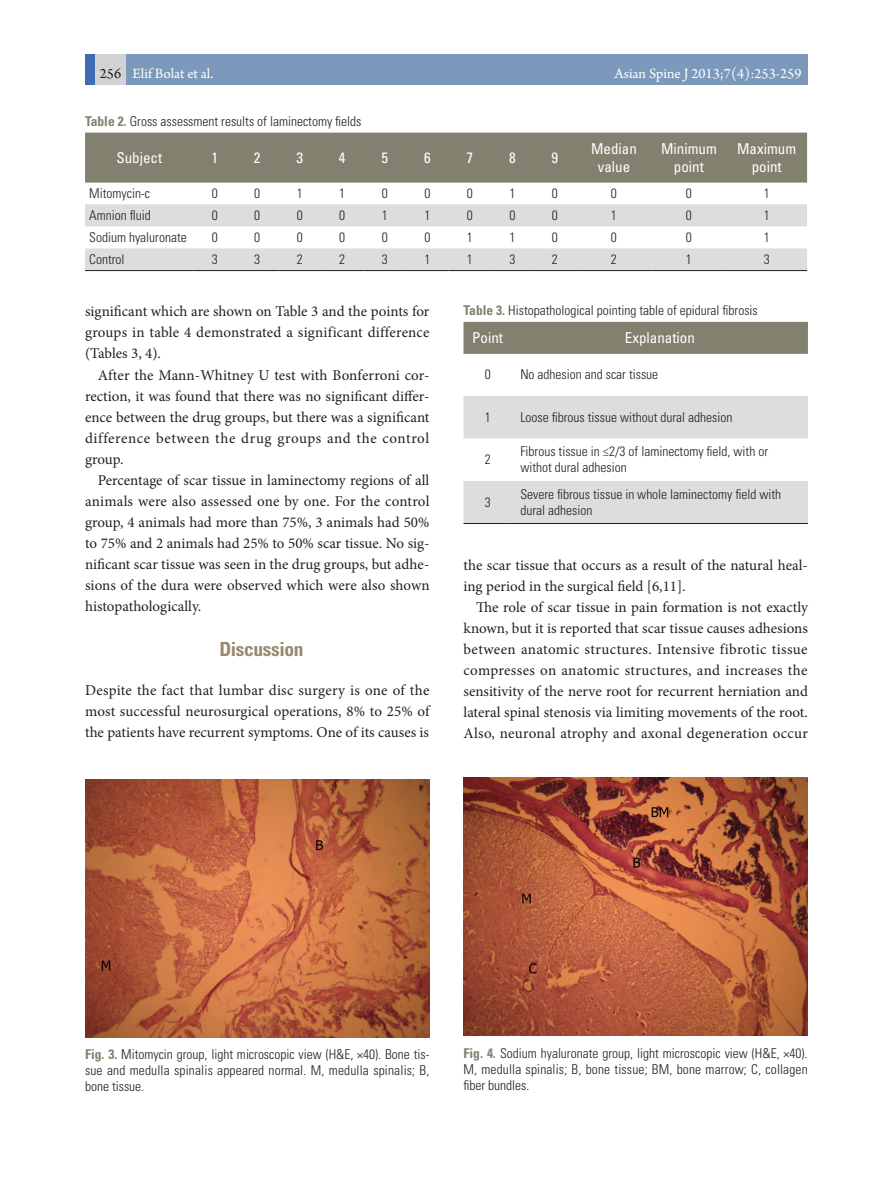
<style>
.page{position:relative;width:893px;height:1191px;background:#fff}
.page>*{position:absolute;margin:0;border:0;box-sizing:border-box;transform-origin:0 0}
.본문_대제목{font:700 condensed 19.5px "Univers LT Std";letter-spacing:-.02em;color:#988a6f}
.본문_내용{font:15px/21px "Minion Pro";letter-spacing:.015em;color:#231f20;text-align:justify}
.본문_내용_첫문단{font:15px/21px "Minion Pro";color:#231f20;text-align:justify}
.표_머리행{font:condensed 15px/18px "Univers LT Std";color:#fff;text-align:center}
.t1{font:15px "Arno Pro";color:#fff}
.표_본문{font:300 condensed 13.5px/16.2px "Univers LT Std";color:#231f20;text-align:justify}
.표_그림설명{font:300 condensed 13.5px "Univers LT Std";color:#231f20}
.표_왼쪽행{font:300 condensed 13.5px "Univers LT Std";color:#231f20}
.s1{color:#231f20}
.s2{font-weight:700;color:#82806e}
</style>
<div class="page">
<div style="left:85px;top:54px;width:58px;height:30px;background:#d1d2d4"></div>
<div style="left:126px;top:54px;width:682px;height:30px;background:#7c98bb"></div>
<div style="left:85px;top:54px;width:10px;height:30px;background:#406ab4"></div>
<img style="left:85px;top:779px;width:344px;height:258px">
<img style="left:463px;top:777px;width:345px;height:258px">
<div style="left:85px;top:133px;width:722px;height:50px;background:#82806e"></div>
<svg style="left:85px;top:204px;width:722px;height:66px;fill:#dcdddf"></svg>
<hr style="left:85px;top:270px;width:108px;height:1px;background:#231f20">
<hr style="left:193px;top:270px;width:43px;height:1px;background:#231f20">
<hr style="left:236px;top:270px;width:43px;height:1px;background:#231f20">
<hr style="left:279px;top:270px;width:42px;height:1px;background:#231f20">
<hr style="left:321px;top:270px;width:43px;height:1px;background:#231f20">
<hr style="left:364px;top:270px;width:42px;height:1px;background:#231f20">
<hr style="left:406px;top:270px;width:43px;height:1px;background:#231f20">
<hr style="left:449px;top:270px;width:42px;height:1px;background:#231f20">
<hr style="left:491px;top:270px;width:43px;height:1px;background:#231f20">
<hr style="left:534px;top:270px;width:42px;height:1px;background:#231f20">
<hr style="left:576px;top:270px;width:76px;height:1px;background:#231f20">
<hr style="left:652px;top:270px;width:74px;height:1px;background:#231f20">
<hr style="left:726px;top:270px;width:81px;height:1px;background:#231f20">
<div style="left:463px;top:322px;width:345px;height:32px;background:#82806e"></div>
<svg style="left:463px;top:396px;width:345px;height:127px;fill:#dcdddf"></svg>
<hr style="left:463px;top:523px;width:49px;height:1px;background:#231f20">
<hr style="left:512px;top:523px;width:296px;height:1px;background:#231f20">
<p class="t1" style="left:100px;top:65px;width:115px"><span class="s1">256</span> Elif Bolat et al.</p>
<p class="t1" style="left:614px;top:65px;width:189px">Asian Spine J 2013;7(4):253-259</p>
<p class="표_본문" style="left:85px;top:113px;width:278px"><span class="s2">Table 2.</span> Gross assessment results of laminectomy fields</p>
<p class="표_머리행" style="left:116px;top:148px;width:47px">Subject</p>
<p class="표_머리행" style="left:211px;top:148px;width:8px">1</p>
<p class="표_머리행" style="left:254px;top:148px;width:8px">2</p>
<p class="표_머리행" style="left:296px;top:148px;width:8px">3</p>
<p class="표_머리행" style="left:339px;top:148px;width:8px">4</p>
<p class="표_머리행" style="left:381px;top:148px;width:8px">5</p>
<p class="표_머리행" style="left:424px;top:148px;width:8px">6</p>
<p class="표_머리행" style="left:467px;top:148px;width:8px">7</p>
<p class="표_머리행" style="left:509px;top:148px;width:8px">8</p>
<p class="표_머리행" style="left:552px;top:148px;width:8px">9</p>
<p class="표_머리행" style="left:591px;top:139px;width:47px">Median value</p>
<p class="표_머리행" style="left:661px;top:139px;width:57px">Minimum point</p>
<p class="표_머리행" style="left:737px;top:139px;width:61px">Maximum point</p>
<p class="표_왼쪽행" style="left:89px;top:185px;width:62px">Mitomycin-c</p>
<p class="표_본문" style="left:212px;top:185px;width:7px">0</p>
<p class="표_본문" style="left:254px;top:185px;width:7px">0</p>
<p class="표_본문" style="left:297px;top:185px;width:7px">1</p>
<p class="표_본문" style="left:339px;top:185px;width:7px">1</p>
<p class="표_본문" style="left:382px;top:185px;width:7px">0</p>
<p class="표_본문" style="left:424px;top:185px;width:7px">0</p>
<p class="표_본문" style="left:467px;top:185px;width:7px">0</p>
<p class="표_본문" style="left:509px;top:185px;width:7px">1</p>
<p class="표_본문" style="left:552px;top:185px;width:7px">0</p>
<p class="표_본문" style="left:611px;top:185px;width:7px">0</p>
<p class="표_본문" style="left:686px;top:185px;width:7px">0</p>
<p class="표_본문" style="left:764px;top:185px;width:7px">1</p>
<p class="표_왼쪽행" style="left:89px;top:207px;width:63px">Amnion fluid</p>
<p class="표_본문" style="left:212px;top:207px;width:7px">0</p>
<p class="표_본문" style="left:254px;top:207px;width:7px">0</p>
<p class="표_본문" style="left:297px;top:207px;width:7px">0</p>
<p class="표_본문" style="left:339px;top:207px;width:7px">0</p>
<p class="표_본문" style="left:382px;top:207px;width:7px">1</p>
<p class="표_본문" style="left:424px;top:207px;width:7px">1</p>
<p class="표_본문" style="left:467px;top:207px;width:7px">0</p>
<p class="표_본문" style="left:509px;top:207px;width:7px">0</p>
<p class="표_본문" style="left:552px;top:207px;width:7px">0</p>
<p class="표_본문" style="left:611px;top:207px;width:7px">1</p>
<p class="표_본문" style="left:686px;top:207px;width:7px">0</p>
<p class="표_본문" style="left:764px;top:207px;width:7px">1</p>
<p class="표_왼쪽행" style="left:89px;top:229px;width:99px">Sodium hyaluronate</p>
<p class="표_본문" style="left:212px;top:229px;width:7px">0</p>
<p class="표_본문" style="left:254px;top:229px;width:7px">0</p>
<p class="표_본문" style="left:297px;top:229px;width:7px">0</p>
<p class="표_본문" style="left:339px;top:229px;width:7px">0</p>
<p class="표_본문" style="left:382px;top:229px;width:7px">0</p>
<p class="표_본문" style="left:424px;top:229px;width:7px">0</p>
<p class="표_본문" style="left:467px;top:229px;width:7px">1</p>
<p class="표_본문" style="left:509px;top:229px;width:7px">1</p>
<p class="표_본문" style="left:552px;top:229px;width:7px">0</p>
<p class="표_본문" style="left:611px;top:229px;width:7px">0</p>
<p class="표_본문" style="left:686px;top:229px;width:7px">0</p>
<p class="표_본문" style="left:764px;top:229px;width:7px">1</p>
<p class="표_왼쪽행" style="left:89px;top:251px;width:37px">Control</p>
<p class="표_본문" style="left:212px;top:251px;width:7px">3</p>
<p class="표_본문" style="left:254px;top:251px;width:7px">3</p>
<p class="표_본문" style="left:297px;top:251px;width:7px">2</p>
<p class="표_본문" style="left:339px;top:251px;width:7px">2</p>
<p class="표_본문" style="left:382px;top:251px;width:7px">3</p>
<p class="표_본문" style="left:424px;top:251px;width:7px">1</p>
<p class="표_본문" style="left:467px;top:251px;width:7px">1</p>
<p class="표_본문" style="left:509px;top:251px;width:7px">3</p>
<p class="표_본문" style="left:552px;top:251px;width:7px">2</p>
<p class="표_본문" style="left:611px;top:251px;width:7px">2</p>
<p class="표_본문" style="left:686px;top:251px;width:7px">1</p>
<p class="표_본문" style="left:764px;top:251px;width:7px">3</p>
<p class="본문_내용" style="left:85px;top:301px;width:346px">significant which are shown on Table 3 and the points for groups in table 4 demonstrated a significant difference (Tables 3, 4).</p>
<p class="본문_내용" style="left:85px;top:364px;width:346px;text-indent:13px">After the Mann-Whitney U test with Bonferroni cor&shy;rection, it was found that there was no significant differ&shy;ence between the drug groups, but there was a significant difference between the drug groups and the control group.</p>
<p class="본문_내용" style="left:85px;top:469px;width:346px;text-indent:13px">Percentage of scar tissue in laminectomy regions of all animals were also assessed one by one. For the control group, 4 animals had more than 75%, 3 animals had 50% to 75% and 2 animals had 25% to 50% scar tissue. No sig&shy;nificant scar tissue was seen in the drug groups, but adhe&shy;sions of the dura were observed which were also shown histopathologically.</p>
<p class="본문_대제목" style="left:219px;top:637px;width:86px">Discussion</p>
<p class="본문_내용_첫문단" style="left:85px;top:679px;width:346px">Despite the fact that lumbar disc surgery is one of the most successful neurosurgical operations, 8% to 25% of the patients have recurrent symptoms. One of its causes is</p>
<p class="표_그림설명" style="left:463px;top:302px;width:296px"><span class="s2">Table 3.</span> Histopathological pointing table of epidural fibrosis</p>
<p class="표_머리행" style="left:472px;top:328px;width:32px">Point</p>
<p class="표_머리행" style="left:625px;top:328px;width:71px">Explanation</p>
<p class="표_왼쪽행" style="left:485px;top:366px;width:7px">0</p>
<p class="표_본문" style="left:520px;top:366px;width:139px">No adhesion and scar tissue</p>
<p class="표_왼쪽행" style="left:485px;top:409px;width:7px">1</p>
<p class="표_본문" style="left:520px;top:409px;width:214px">Loose fibrous tissue without dural adhesion</p>
<p class="표_왼쪽행" style="left:485px;top:451px;width:7px">2</p>
<p class="표_본문" style="left:520px;top:443px;width:249px">Fibrous tissue in ≤2/3 of laminectomy field, with or withot dural adhesion</p>
<p class="표_왼쪽행" style="left:485px;top:494px;width:7px">3</p>
<p class="표_본문" style="left:520px;top:486px;width:262px">Severe fibrous tissue in whole laminectomy field with dural adhesion</p>
<p class="본문_내용_첫문단" style="left:463px;top:554px;width:346px">the scar tissue that occurs as a result of the natural heal&shy;ing period in the surgical field [6,11].</p>
<p class="본문_내용" style="left:463px;top:596px;width:346px;text-indent:13px">The role of scar tissue in pain formation is not exactly known, but it is reported that scar tissue causes adhesions between anatomic structures. Intensive fibrotic tissue compresses on anatomic structures, and increases the sensitivity of the nerve root for recurrent herniation and lateral spinal stenosis via limiting movements of the root.<br>Also, neuronal atrophy and axonal degeneration occur</p>
<p class="표_본문" style="left:85px;top:1045px;width:346px"><span class="s2">Fig. 3.</span> Mitomycin group, light microscopic view (H&amp;E, ×40). Bone tis&shy;sue and medulla spinalis appeared normal. M, medulla spinalis; B, bone tissue.</p>
<p class="표_본문" style="left:463px;top:1044px;width:346px"><span class="s2">Fig. 4.</span> Sodium hyaluronate group, light microscopic view (H&amp;E, ×40).<br>M, medulla spinalis; B, bone tissue; BM, bone marrow; C, collagen fiber bundles.</p>
</div>
